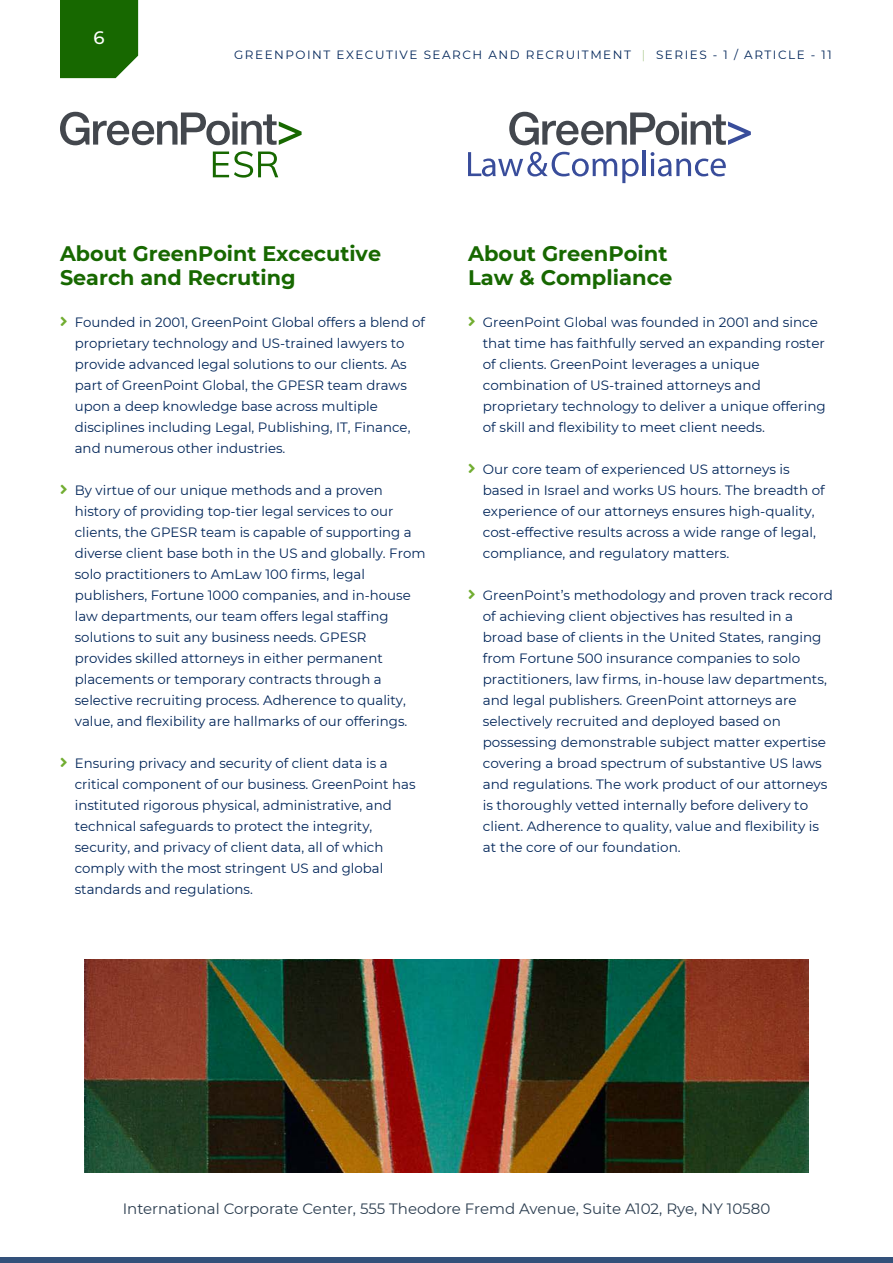
<style>
.page{position:relative;width:893px;height:1263px;background:#fff}
.page>*{position:absolute;margin:0;border:0;box-sizing:border-box;transform-origin:0 0}
.t1{font:700 21px/24px "Montserrat";color:#176800}
.t2{font:500 18px "Montserrat";color:#fff}
.t3{font:15px "Montserrat";color:#2c3e50}
.t4{font:13.5px/21px "Montserrat";color:#002559}
.t5{font:12px "Montserrat";letter-spacing:.125em;color:#002559}
.s1{color:#b6d09e}
</style>
<div class="page">
<img style="left:85px;top:959px;width:723px;height:213px">
<div style="left:60px;top:0;width:78px;height:78px;background:#176800"></div>
<div style="left:0;top:1258px;width:893px;height:5px;background:#33517a"></div>
<svg style="left:509px;top:112px;width:242px;height:33px"></svg>
<svg style="left:468px;top:152px;width:171px;height:31px"></svg>
<hr style="left:643px;top:151px;width:3px;height:25px;background:#394d9b">
<svg style="left:651px;top:152px;width:75px;height:24px"></svg>
<svg style="left:60px;top:112px;width:242px;height:33px"></svg>
<svg style="left:213px;top:151px;width:65px;height:27px"></svg>
<h2 class="t2" style="left:94px;top:25px;width:13px">6</h2>
<p class="t5" style="left:234px;top:46px;width:599px">GREENPOINT EXECUTIVE SEARCH AND RECRUITMENT <span class="s1">|</span> SERIES - 1 / ARTICLE - 11</p>
<h1 class="t1" style="left:60px;top:240px;width:323px">About GreenPoint Excecutive<br>Search and Recruting</h1>
<p class="t4" style="left:75px;top:311px;width:352px">Founded in 2001, GreenPoint Global offers a blend of proprietary technology and US-trained lawyers to provide advanced legal solutions to our clients. As part of GreenPoint Global, the GPESR team draws upon a deep knowledge base across multiple disciplines including Legal, Publishing, IT, Finance, and numerous other industries.</p>
<p class="t4" style="left:75px;top:479px;width:352px">By virtue of our unique methods and a proven history of providing top-tier legal services to our clients, the GPESR team is capable of supporting a diverse client base both in the US and globally. From solo practitioners to AmLaw 100 firms, legal publishers, Fortune 1000 companies, and in-house law departments, our team offers legal staffing solutions to suit any business needs. GPESR provides skilled attorneys in either permanent placements or temporary contracts through a selective recruiting process. Adherence to quality, value, and flexibility are hallmarks of our offerings.</p>
<p class="t4" style="left:75px;top:752px;width:342px">Ensuring privacy and security of client data is a critical component of our business. GreenPoint has instituted rigorous physical, administrative, and technical safeguards to protect the integrity, security, and privacy of client data, all of which comply with the most stringent US and global standards and regulations.</p>
<h1 class="t1" style="left:468px;top:240px;width:206px">About GreenPoint<br>Law &amp; Compliance</h1>
<p class="t4" style="left:483px;top:311px;width:344px">GreenPoint Global was founded in 2001 and since that time has faithfully served an expanding roster of clients. GreenPoint leverages a unique combination of US-trained attorneys and proprietary technology to deliver a unique offering of skill and flexibility to meet client needs.</p>
<p class="t4" style="left:483px;top:458px;width:343px">Our core team of experienced US attorneys is based in Israel and works US hours. The breadth of experience of our attorneys ensures high-quality, cost-effective results across a wide range of legal, compliance, and regulatory matters.</p>
<p class="t4" style="left:483px;top:584px;width:352px">GreenPoint’s methodology and proven track record of achieving client objectives has resulted in a broad base of clients in the United States, ranging from Fortune 500 insurance companies to solo practitioners, law firms, in-house law departments, and legal publishers. GreenPoint attorneys are selectively recruited and deployed based on possessing demonstrable subject matter expertise covering a broad spectrum of substantive US laws and regulations. The work product of our attorneys is thoroughly vetted internally before delivery to client. Adherence to quality, value and flexibility is at the core of our foundation.</p>
<p class="t3" style="left:123px;top:1198px;width:649px">International Corporate Center, 555 Theodore Fremd Avenue, Suite A102, Rye, NY 10580</p>
</div>
